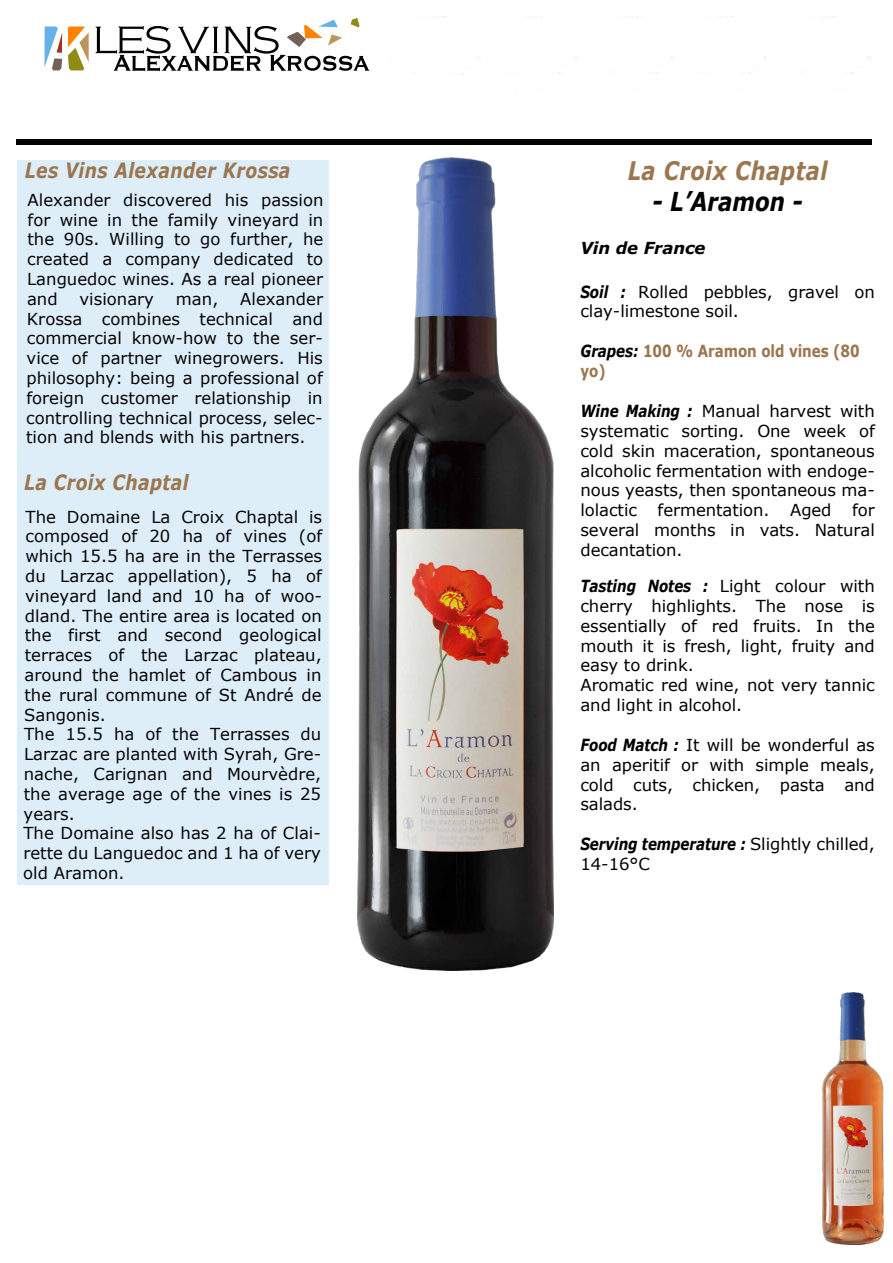
<style>
.page{position:relative;width:893px;height:1263px;background:#fff}
.page>*{position:absolute;margin:0;border:0;box-sizing:border-box;transform-origin:0 0}
.t1{font:italic 700 26.1px "Verdana";color:#020202;scale:.82 1}
.t2{font:italic 700 25.5px "Verdana";letter-spacing:.025em;color:#9b764e;scale:.82 1}
.t3{font:italic 700 21px "Verdana";letter-spacing:.025em;color:#9b764e;scale:.82 1}
.t4{font:italic 700 16.65px "Verdana";letter-spacing:-.005em;color:#020202;scale:.81 1}
.t5{font:700 16.65px/20px "Verdana";letter-spacing:-.005em;color:#9b764e;scale:.81 1}
.t6{font:16.5px/19.8px "Verdana";color:#050505;text-align:justify}
.t7{font:16.5px/19.8px "Verdana";letter-spacing:-.005em;color:#020202}
.t8{font:italic 700 16.5px "Verdana";letter-spacing:-.005em;color:#020202}
.s1{font-weight:700;font-style:italic;font-size:16.65px}
.s2{font-style:italic;color:#020202}
.s3{font-weight:400;font-style:normal;font-size:16.5px}
</style>
<div class="page">
<div style="left:17px;top:160px;width:311px;height:724px;background:#deeef9"></div>
<img style="left:357px;top:158px;width:196px;height:813px">
<svg style="left:44px;top:26px;width:18px;height:44px"></svg>
<svg style="left:68px;top:26px;width:21px;height:44px"></svg>
<svg style="left:95px;top:18px;width:274px;height:53px"></svg>
<div style="left:16px;top:140px;width:856px;height:5px;background:#020202"></div>
<img style="left:823px;top:992px;width:61px;height:253px">
<p class="t3" style="left:25px;top:156px;width:326px">Les Vins Alexander Krossa</p>
<p class="t6" style="left:27px;top:190px;width:298px">Alexander discovered his passion for wine in the family vineyard in the 90s. Willing to go further, he created a company dedicated to Languedoc wines. As a real pioneer and</p>
<p class="t6" style="left:26px;top:289px;width:299px;text-indent:214px">Alexander Krossa combines technical and commercial know-how to the ser&shy;vice of partner winegrowers. His philosophy: being a professional of foreign customer relationship in controlling technical process, selec&shy;tion and blends with his partners.</p>
<p class="t6" style="left:79px;top:289px;width:76px">visionary</p>
<p class="t6" style="left:176px;top:289px;width:44px">man,</p>
<p class="t3" style="left:24px;top:468px;width:202px">La Croix Chaptal</p>
<p class="t6" style="left:23px;top:506px;width:301px;text-align:left">The Domaine La Croix Chaptal is composed of 20 ha of vines (of which 15.5 ha are in the Terrasses du Larzac appellation), 5 ha of vineyard land and 10 ha of woo&shy;dland. The entire area is located on the first and second geological terraces of the Larzac plateau, around the hamlet of Cambous in the rural commune of St André de<br>Sangonis.<br>The 15.5 ha of the Terrasses du<br>Larzac are planted with Syrah, Gre&shy;nache, Carignan and Mourvèdre, the average age of the vines is 25 years.<br>The Domaine also has 2 ha of Clai&shy;rette du Languedoc and 1 ha of very old Aramon.</p>
<h2 class="t2" style="left:628px;top:152px;width:245px">La Croix Chaptal</h2>
<h1 class="t1" style="left:653px;top:183px;width:185px">- L’Aramon -</h1>
<p class="t8" style="left:580px;top:236px;width:127px">Vin de France</p>
<p class="t7" style="left:580px;top:281px;width:296px"><span class="s1">Soil :</span> Rolled pebbles, gravel on clay-limestone soil.</p>
<p class="t5" style="left:580px;top:341px;width:346px"><span class="s2">Grapes:</span> 100 % Aramon old vines (80 yo)</p>
<p class="t7" style="left:580px;top:401px;width:296px;text-align:justify"><span class="s1">Wine Making :</span> Manual harvest with systematic sorting. One week of cold skin maceration, spontaneous alcoholic fermentation with endoge&shy;nous yeasts, then spontaneous ma&shy;lolactic fermentation. Aged for several months in vats. Natural decantation.</p>
<p class="t7" style="left:580px;top:576px;width:296px"><span class="s1">Tasting Notes :</span> Light colour with cherry highlights. The nose is essentially of red fruits. In the mouth it is fresh, light, fruity and easy to drink.<br>Aromatic red wine, not very tannic and light in alcohol.</p>
<p class="t7" style="left:580px;top:735px;width:296px;text-align:justify"><span class="s1">Food Match :</span> It will be wonderful as an aperitif or with simple meals, cold cuts, chicken, pasta and salads.</p>
<p class="t4" style="left:580px;top:832px;width:365px">Serving temperature : <span class="s3">Slightly chilled,</span></p>
<p class="t7" style="left:580px;top:854px;width:71px">14-16°C</p>
</div>
